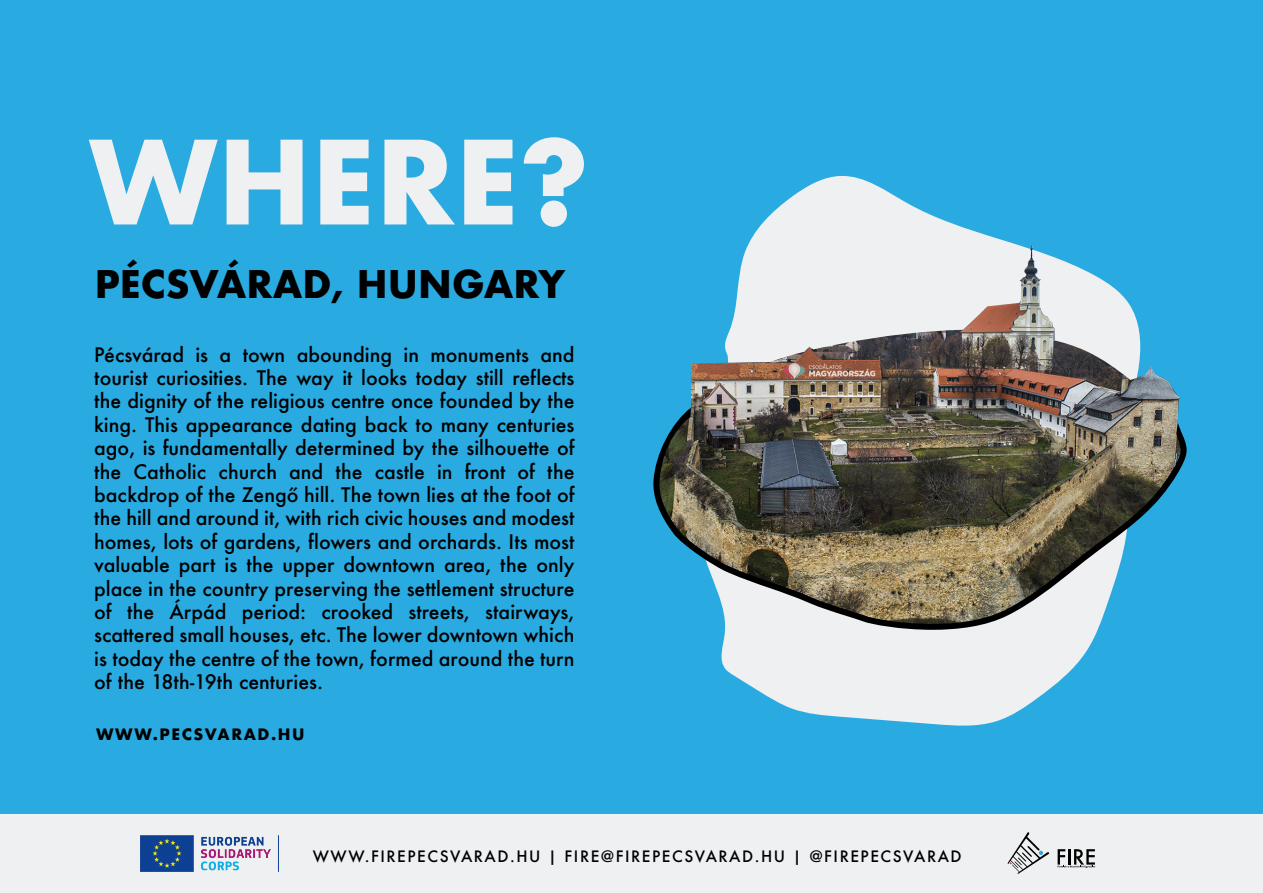
<style>
.page{position:relative;width:1263px;height:893px;background:#29aae1}
.page>*{position:absolute;margin:0;border:0;box-sizing:border-box;transform-origin:0 0}
.t1{font:700 112.5px "Futura";color:#eef0f1}
.t2{font:700 37.05px "Futura";color:#000}
.t3{font:500 19.5px/23.4px "Futura";color:#000;text-align:justify}
.t4{font:500 15.3px "Futura";letter-spacing:.1em;color:#000}
.t5{font:700 15.3px "Futura";letter-spacing:.1em;color:#000}
</style>
<div class="page">
<svg style="left:721px;top:175px;width:375px;height:551px;fill:#eef0f1"></svg>
<div style="left:0;top:814px;width:1263px;height:79px;background:#eef0f1"></div>
<svg style="left:1058px;top:849px;width:37px;height:19px"></svg>
<svg style="left:1007px;top:832px;width:42px;height:42px"></svg>
<img style="left:140px;top:835px;width:131px;height:36px">
<img style="left:690px;top:245px;width:491px;height:163px">
<img style="left:653px;top:408px;width:534px;height:226px">
<h1 class="t1" style="left:89px;top:101px;width:502px">WHERE?</h1>
<h2 class="t2" style="left:95px;top:258px;width:472px">PÉCSVÁRAD, HUNGARY</h2>
<p class="t3" style="left:94px;top:342px;width:482px">Pécsvárad is a town abounding in monuments and tourist curiosities. The way it looks today still reflects the dignity of the religious centre once founded by the king. This appearance dating back to many centuries ago, is fundamentally determined by the silhouette of the Catholic church and the castle in front of the backdrop of the Zengő hill. The town lies at the foot of the hill and around it, with rich civic houses and modest homes, lots of gardens, flowers and orchards. Its most valuable part is the upper downtown area, the only place in the country preserving the settlement structure of the Árpád period: crooked streets, stairways, scattered small houses, etc. The lower downtown which is today the centre of the town, formed around the turn of the 18th-19th centuries.</p>
<p class="t5" style="left:96px;top:723px;width:210px">WWW.PECSVARAD.HU</p>
<p class="t4" style="left:313px;top:846px;width:650px">WWW.FIREPECSVARAD.HU | FIRE@FIREPECSVARAD.HU | @FIREPECSVARAD</p>
</div>
